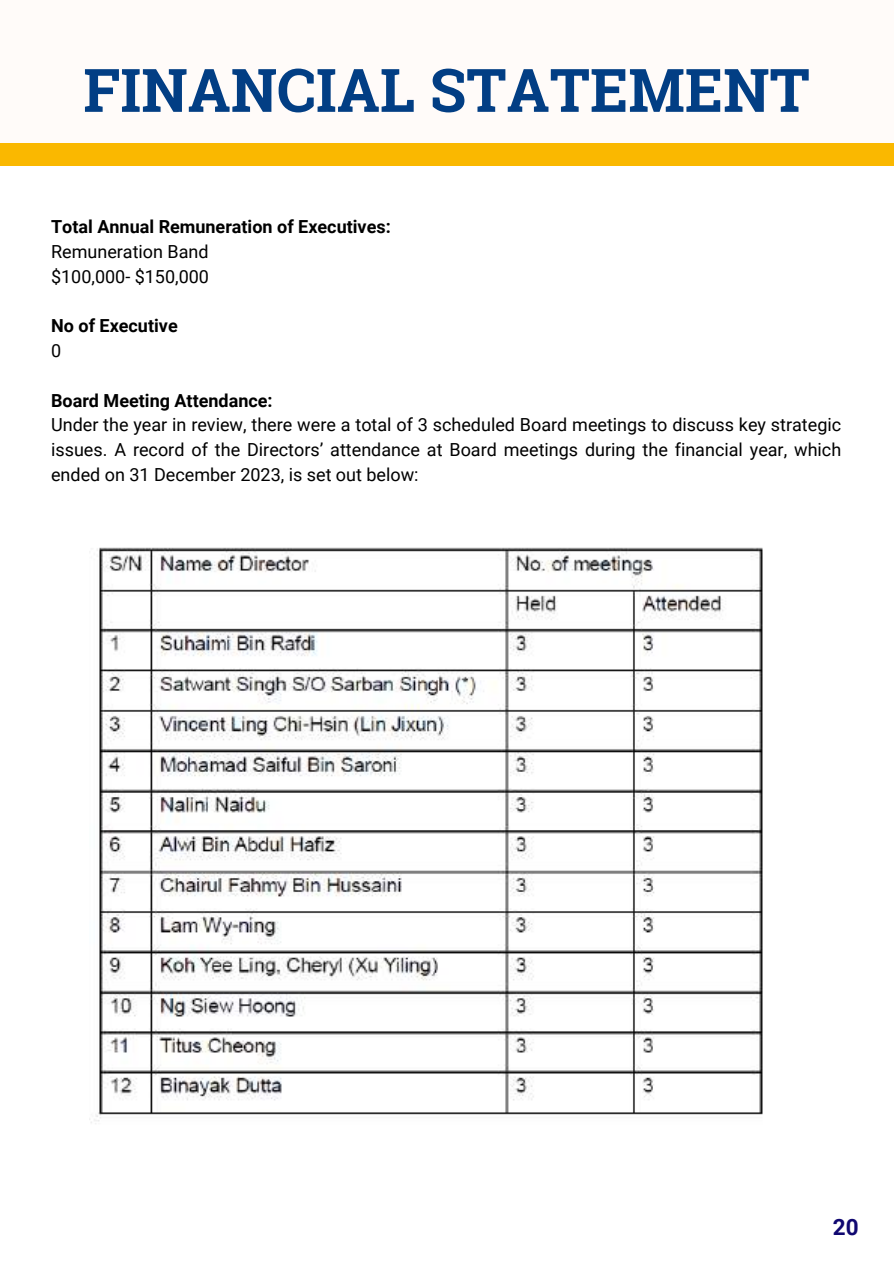
<style>
.page{position:relative;width:894px;height:1264px;background:#fff}
.page>*{position:absolute;margin:0;border:0;box-sizing:border-box;transform-origin:0 0}
.t1{font:700 60px "Roboto Slab";color:#023e84}
.t2{font:700 22.5px "Roboto";color:#100871}
.t3{font:18px/24.8px "Roboto";color:#000}
.t4{font:700 18px "Roboto";color:#000}
</style>
<div class="page">
<div style="left:0;top:143px;width:893px;height:22px;background:#fab800"></div>
<img style="left:89px;top:547px;width:674px;height:577px">
<h1 class="t1" style="left:83px;top:49px;width:727px">FINANCIAL STATEMENT</h1>
<p class="t4" style="left:51px;top:216px;width:341px">Total Annual Remuneration of Executives:</p>
<p class="t3" style="left:51px;top:239px;width:159px">Remuneration Band $100,000- $150,000</p>
<p class="t4" style="left:51px;top:315px;width:128px">No of Executive</p>
<p class="t3" style="left:51px;top:338px;width:12px">0</p>
<p class="t4" style="left:51px;top:390px;width:223px">Board Meeting Attendance:</p>
<p class="t3" style="left:51px;top:413px;width:791px;text-align:justify">Under the year in review, there were a total of 3 scheduled Board meetings to discuss key strategic issues. A record of the Directors’ attendance at Board meetings during the financial year, which ended on 31 December 2023, is set out below:</p>
<p class="t2" style="left:832px;top:1214px;width:27px">20</p>
</div>
